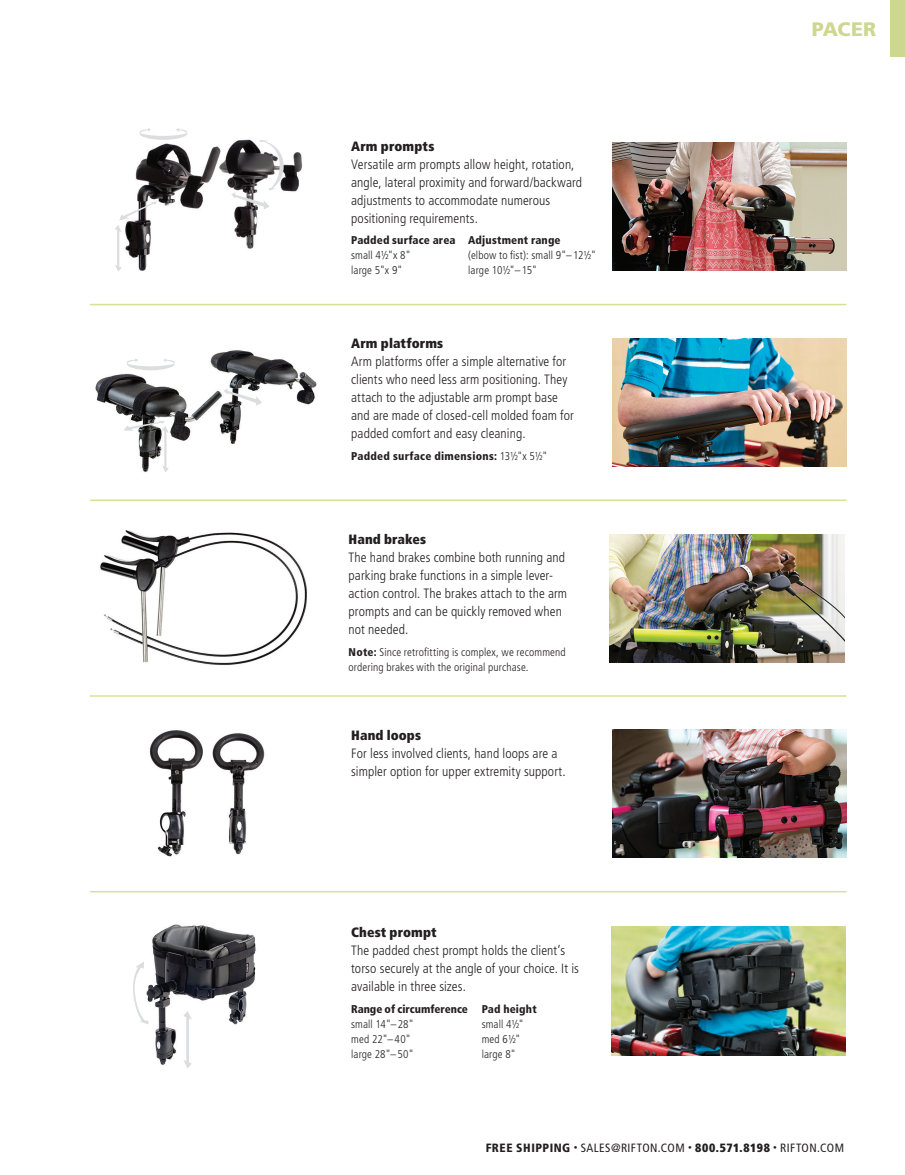
<style>
.page{position:relative;width:905px;height:1175px;background:#fff}
.page>*{position:absolute;margin:0;border:0;box-sizing:border-box;transform-origin:0 0}
.t1{font:900 19.5px "Frutiger LT Std";letter-spacing:-.005em;color:#cdd790}
.Text_Frut_47_Light_9_12{font:300 condensed 13.5px/18px "Frutiger LT Std";letter-spacing:.005em;color:#231f20}
.Text_Frut_47_9_12{font:300 condensed 13.5px/18px "Frutiger LT Std";letter-spacing:.005em;color:#231f20}
.Caption_subhead_9_12{font:900 condensed 13.5px "Frutiger LT Std";letter-spacing:.005em;color:#231f20}
.t2{font:condensed 12px "Frutiger LT Std";letter-spacing:.035em;color:#231f20}
.Size_measures_solid{font:300 condensed 11.25px "Frutiger LT Std";letter-spacing:.01em;color:#231f20}
.Size_measures{font:300 condensed 11.25px/15px "Frutiger LT Std";letter-spacing:.015em;color:#231f20}
.Size_measures-2{font:900 condensed 11.25px "Frutiger LT Std";letter-spacing:.015em;color:#231f20}
.Size_measures_solid-2{font:900 condensed 11.25px "Frutiger LT Std";letter-spacing:.015em;color:#231f20}
.Size_measures-3{font:900 condensed 11.25px "Frutiger LT Std";letter-spacing:-.005em;color:#231f20}
.s1{font-weight:300}
.s2{font-weight:900}
.s3{font-weight:700;font-size:7.5px}
</style>
<div class="page">
<div style="left:890px;top:0;width:14px;height:57px;background:#cdd790"></div>
<hr style="left:90px;top:695px;width:756px;height:1px;background:#d6e195">
<hr style="left:90px;top:891px;width:756px;height:1px;background:#d6e195">
<hr style="left:90px;top:499px;width:756px;height:2px;background:#d6e195">
<img style="left:612px;top:338px;width:234px;height:128px">
<hr style="left:90px;top:304px;width:756px;height:1px;background:#d6e195">
<img style="left:611px;top:926px;width:234px;height:129px">
<img style="left:612px;top:142px;width:234px;height:129px">
<img style="left:612px;top:729px;width:234px;height:129px">
<img style="left:135px;top:132px;width:168px;height:117px">
<img style="left:149px;top:924px;width:107px;height:141px">
<svg style="left:231px;top:140px;width:53px;height:69px"></svg>
<img style="left:149px;top:730px;width:116px;height:127px">
<svg style="left:140px;top:128px;width:47px;height:12px"></svg>
<svg style="left:115px;top:201px;width:42px;height:71px"></svg>
<img style="left:95px;top:350px;width:222px;height:94px">
<svg style="left:224px;top:388px;width:38px;height:18px"></svg>
<svg style="left:127px;top:358px;width:47px;height:12px"></svg>
<svg style="left:124px;top:421px;width:45px;height:51px"></svg>
<img style="left:610px;top:534px;width:234px;height:129px">
<img style="left:100px;top:530px;width:207px;height:135px">
<svg style="left:133px;top:962px;width:16px;height:62px"></svg>
<svg style="left:183px;top:1010px;width:9px;height:58px"></svg>
<p class="Caption_subhead_9_12" style="left:351px;top:138px;width:85px">Arm prompts</p>
<p class="Text_Frut_47_Light_9_12" style="left:351px;top:156px;width:232px">Versatile arm prompts allow height, rotation, angle, lateral proximity and forward/backward adjustments to accommodate numerous positioning requirements.</p>
<p class="Size_measures_solid-2" style="left:351px;top:233px;width:106px">Padded surface area</p>
<p class="Size_measures_solid" style="left:351px;top:248px;width:61px">small 4½"x 8"</p>
<p class="Size_measures_solid" style="left:351px;top:263px;width:53px">large 5"x 9"</p>
<p class="Size_measures_solid-2" style="left:468px;top:233px;width:94px">Adjustment range</p>
<p class="Size_measures_solid" style="left:468px;top:248px;width:129px">(elbow to fist): small 9"– 12½"</p>
<p class="Size_measures_solid" style="left:468px;top:263px;width:70px">large 10½"–15"</p>
<p class="Caption_subhead_9_12" style="left:351px;top:335px;width:94px">Arm platforms</p>
<p class="Text_Frut_47_Light_9_12" style="left:351px;top:353px;width:224px">Arm platforms offer a simple alternative for clients who need less arm positioning. They attach to the adjustable arm prompt base and are made of closed-cell molded foam for padded comfort and easy cleaning.</p>
<p class="Size_measures-2" style="left:351px;top:449px;width:198px">Padded surface dimensions: <span class="s1">13½"x 5½"</span></p>
<p class="Text_Frut_47_Light_9_12" style="left:348px;top:530px;width:220px"><span class="s2">Hand brakes<br></span>The hand brakes combine both running and parking brake functions in a simple lever&shy;action control. The brakes attach to the arm prompts and can be quickly removed when not needed.</p>
<p class="Size_measures" style="left:348px;top:644px;width:219px"><span class="s2">Note:</span> Since retrofitting is complex, we recommend ordering brakes with the original purchase.</p>
<p class="Caption_subhead_9_12" style="left:351px;top:727px;width:71px">Hand loops</p>
<p class="Text_Frut_47_Light_9_12" style="left:351px;top:744px;width:216px">For less involved clients, hand loops are a simpler option for upper extremity support.</p>
<p class="Caption_subhead_9_12" style="left:351px;top:924px;width:87px">Chest prompt</p>
<p class="Text_Frut_47_9_12" style="left:351px;top:941px;width:229px">The padded chest prompt holds the client’s torso securely at the angle of your choice. It is available in three sizes.</p>
<p class="Size_measures-3" style="left:351px;top:1002px;width:118px">Range of circumference</p>
<p class="Size_measures_solid" style="left:351px;top:1018px;width:64px">small 14"–28"</p>
<p class="Size_measures_solid" style="left:351px;top:1033px;width:61px">med 22"–40"</p>
<p class="Size_measures_solid" style="left:351px;top:1048px;width:64px">large 28"–50"</p>
<p class="Size_measures-2" style="left:481px;top:1002px;width:56px">Pad height</p>
<p class="Size_measures_solid" style="left:481px;top:1018px;width:44px">small 4½"</p>
<p class="Size_measures_solid" style="left:481px;top:1033px;width:40px">med 6½"</p>
<p class="Size_measures_solid" style="left:481px;top:1048px;width:36px">large 8"</p>
<h1 class="t1" style="left:811px;top:17px;width:66px">PACER</h1>
<p class="t2" style="left:485px;top:1140px;width:360px"><span class="s2">FREE SHIPPING</span> <span class="s3">•</span> SALES@RIFTON.COM <span class="s3">•</span> <span class="s2">800.571.8198</span> <span class="s3">•</span> RIFTON.COM</p>
</div>
